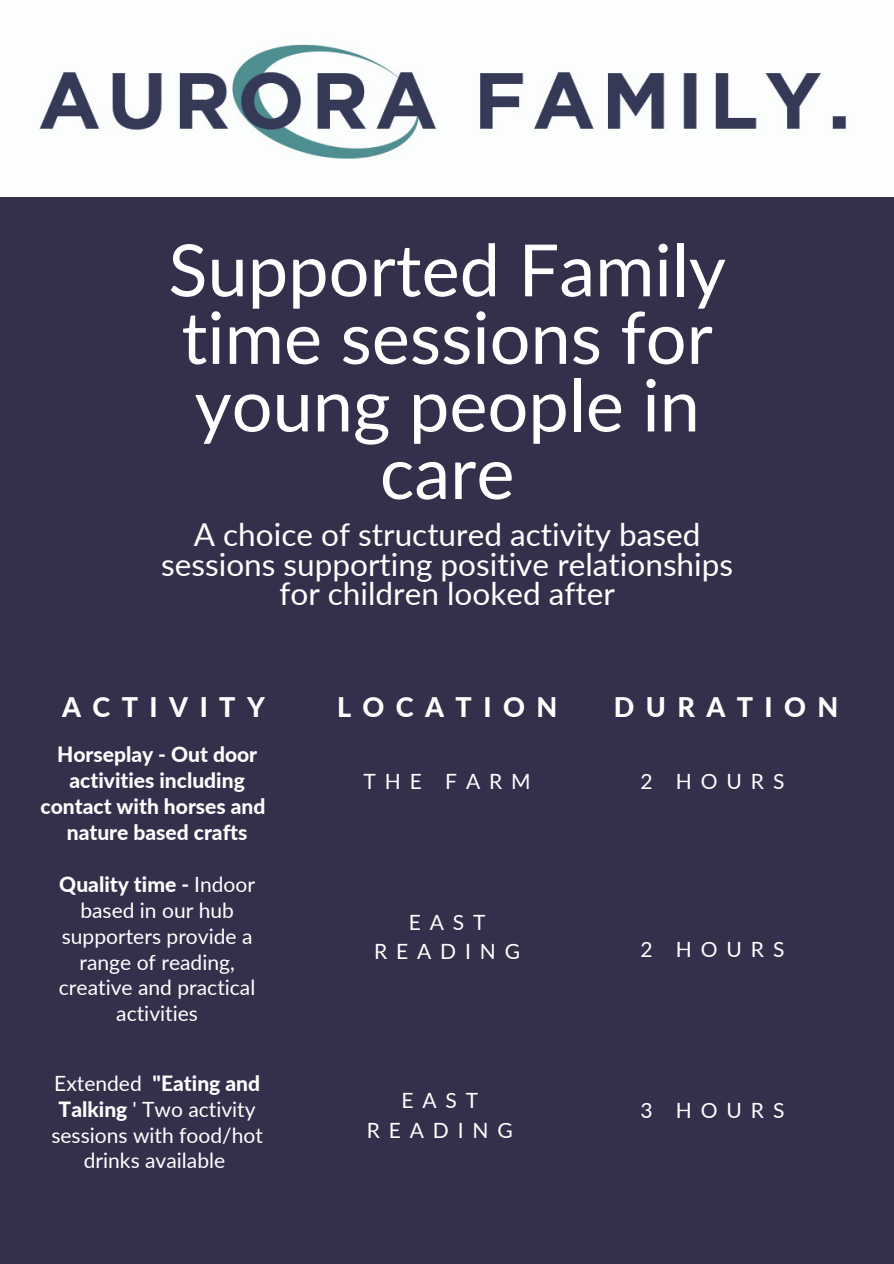
<style>
.page{position:relative;width:894px;height:1264px;background:#fff}
.page>*{position:absolute;margin:0;border:0;box-sizing:border-box;transform-origin:0 0}
.t1{font:72px/67.5px "Lato";color:#fff;text-align:center}
.t2{font:31.5px/29.2px "Lato";color:#fff;text-align:center}
.t3{font:800 27px "Lato";letter-spacing:.425em;color:#fff}
.t4{font:21px/26px "Lato";color:#fff;text-align:center}
.t5{font:800 21px/26px "Lato";color:#fff;text-align:center}
.t6{font:21px/29.2px "Lato";letter-spacing:.425em;color:#fff;text-align:center}
.s1{font-weight:800}
</style>
<div class="page">
<div style="left:0;top:0;width:893px;height:1263px;background:#342f4b"></div>
<img style="left:0;top:0;width:893px;height:196px">
<h1 class="t1" style="left:168px;top:235px;width:559px">Supported Family time sessions for young people in care</h1>
<h2 class="t2" style="left:161px;top:519px;width:573px">A choice of structured activity based sessions supporting positive relationships for children looked after</h2>
<p class="t3" style="left:62px;top:690px;width:204px">ACTIVITY</p>
<p class="t5" style="left:41px;top:741px;width:226px">Horseplay - Out door activities including contact with horses and nature based crafts</p>
<p class="t4" style="left:59px;top:870px;width:198px"><span class="s1">Quality time -</span> Indoor based in our hub supporters provide a range of reading, creative and practical activities</p>
<p class="t4" style="left:51px;top:1069px;width:213px">Extended <span class="s1">"Eating and<br>Talking</span> ' Two activity sessions with food/hot drinks available</p>
<p class="t3" style="left:337px;top:690px;width:222px">LOCATION</p>
<p class="t3" style="left:613px;top:690px;width:226px">DURATION</p>
<p class="t4" style="left:363px;top:768px;width:168px">THE FARM</p>
<p class="t6" style="left:374px;top:906px;width:148px">EAST<br>READING</p>
<p class="t6" style="left:366px;top:1085px;width:148px">EAST<br>READING</p>
<p class="t4" style="left:640px;top:768px;width:145px">2 HOURS</p>
<p class="t4" style="left:640px;top:935px;width:145px">2 HOURS</p>
<p class="t4" style="left:640px;top:1096px;width:145px">3 HOURS</p>
</div>
